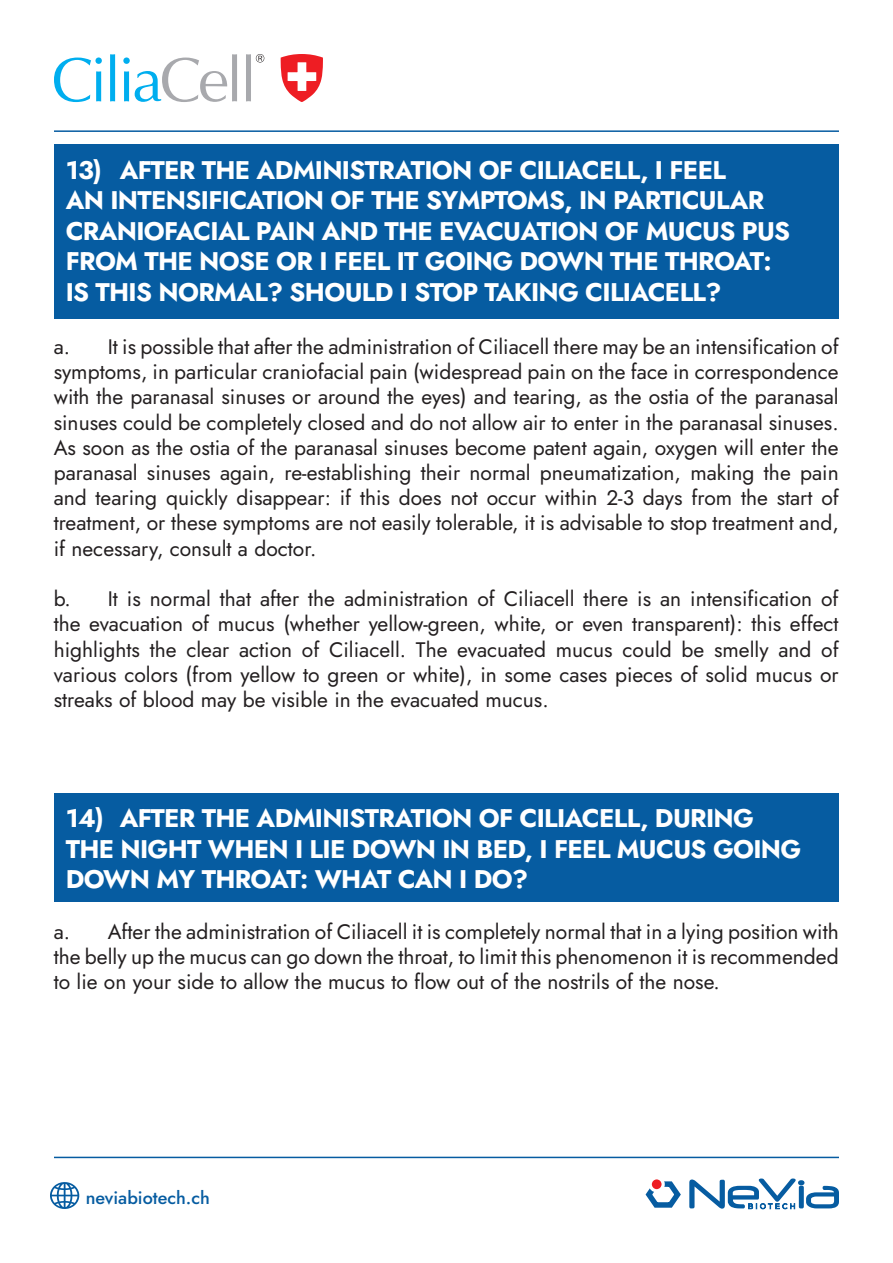
<style>
.page{position:relative;width:893px;height:1263px;background:#fff}
.page>*{position:absolute;margin:0;border:0;box-sizing:border-box;transform-origin:0 0}
.Paragraph_Style_1{font:700 25.5px/30.6px "Jost";letter-spacing:-.025em;color:#fff}
.t1{font:21px/25.2px "Jost";color:#231f20;text-align:justify}
.t2{font:500 18px "Jost";color:#065ca1}
</style>
<div class="page">
<svg style="left:54px;top:57px;width:48px;height:45px"></svg>
<svg style="left:110px;top:54px;width:5px;height:47px"></svg>
<svg style="left:123px;top:54px;width:114px;height:48px"></svg>
<svg style="left:246px;top:54px;width:18px;height:47px"></svg>
<svg style="left:281px;top:54px;width:42px;height:48px"></svg>
<svg style="left:645px;top:1178px;width:194px;height:32px"></svg>
<hr style="left:54px;top:130px;width:785px;height:2px;background:#065ca1">
<hr style="left:54px;top:1157px;width:785px;height:1px;background:#065ca1">
<div style="left:54px;top:145px;width:785px;height:174px;background:#065ca1"></div>
<div style="left:54px;top:793px;width:785px;height:109px;background:#065ca1"></div>
<svg style="left:50px;top:1182px;width:30px;height:27px"></svg>
<p class="Paragraph_Style_1" style="left:66px;top:155px;width:726px">13) AFTER THE ADMINISTRATION OF CILIACELL, I FEEL<br>AN INTENSIFICATION OF THE SYMPTOMS, IN PARTICULAR CRANIOFACIAL PAIN AND THE EVACUATION OF MUCUS PUS FROM THE NOSE OR I FEEL IT GOING DOWN THE THROAT:</p>
<p class="Paragraph_Style_1" style="left:66px;top:277px;width:657px">IS THIS NORMAL? SHOULD I STOP TAKING CILIACELL?</p>
<p class="t1" style="left:54px;top:334px;width:787px">a. It is possible that after the administration of Ciliacell there may be an intensification of symptoms, in particular craniofacial pain (widespread pain on the face in correspondence with the paranasal sinuses or around the eyes) and tearing, as the ostia of the paranasal sinuses could be completely closed and do not allow air to enter in the paranasal sinuses.<br>As soon as the ostia of the paranasal sinuses become patent again, oxygen will enter the paranasal sinuses again, re-establishing their normal pneumatization, making the pain and tearing quickly disappear: if this does not occur within 2-3 days from the start of treatment, or these symptoms are not easily tolerable, it is advisable to stop treatment and, if necessary, consult a doctor.</p>
<p class="t1" style="left:54px;top:586px;width:787px">b. It is normal that after the administration of Ciliacell there is an intensification of the evacuation of mucus (whether yellow-green, white, or even transparent): this effect highlights the clear action of Ciliacell. The evacuated mucus could be smelly and of various colors (from yellow to green or white), in some cases pieces of solid mucus or streaks of blood may be visible in the evacuated mucus.</p>
<p class="Paragraph_Style_1" style="left:66px;top:803px;width:737px">14) AFTER THE ADMINISTRATION OF CILIACELL, DURING<br>THE NIGHT WHEN I LIE DOWN IN BED, I FEEL MUCUS GOING<br>DOWN MY THROAT: WHAT CAN I DO?</p>
<p class="t1" style="left:54px;top:919px;width:786px">a. After the administration of Ciliacell it is completely normal that in a lying position with the belly up the mucus can go down the throat, to limit this phenomenon it is recommended to lie on your side to allow the mucus to flow out of the nostrils of the nose.</p>
<p class="t2" style="left:86px;top:1185px;width:126px">neviabiotech.ch</p>
</div>
